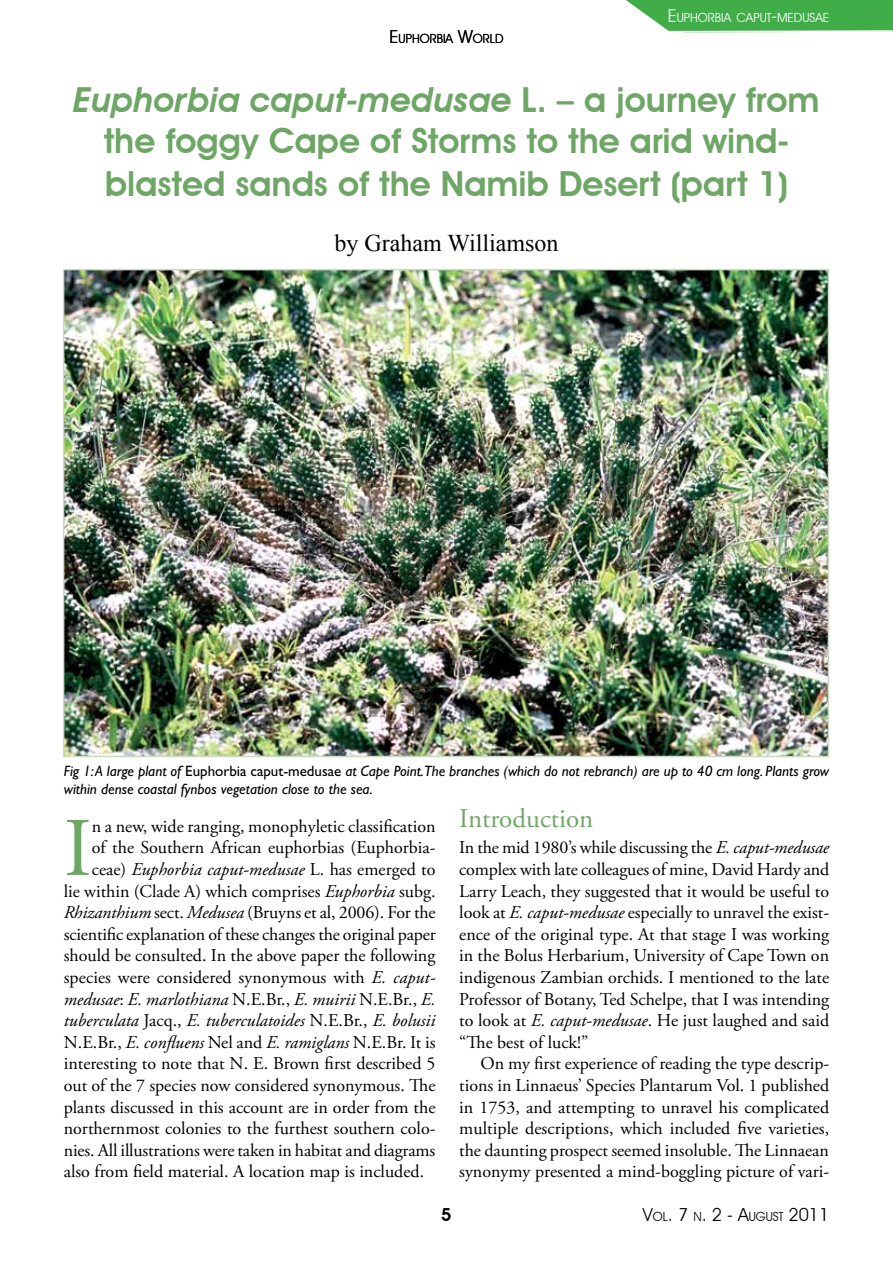
<style>
.page{position:relative;width:893px;height:1263px;background:#fff}
.page>*{position:absolute;margin:0;border:0;box-sizing:border-box;transform-origin:0 0}
.t1{font:83.1px "Adobe Garamond Pro";color:#6da665}
.t2{font:600 34.5px/42.3px "Avant Garde IT Cby BT";color:#6da665;text-align:center}
.t3{font:27px "Adobe Garamond Pro";color:#6fa767}
.t4{font:24px "Times New Roman";color:#000}
.t5{font:18px/21.6px "Adobe Garamond Pro";color:#000;text-align:justify}
.t6{font:italic 18px "Adobe Garamond Pro";color:#000}
.t7{font:18px "Avant Garde IT Cby BT";color:#000}
.t8{font:600 18px "Avant Garde IT Cby BT";color:#000}
.t9{font:italic 15px/18px "Gill Sans Std";color:#000}
.t10{font:12.6px "Avant Garde IT Cby BT";color:#fff}
.t11{font:12.6px "Avant Garde IT Cby BT";color:#000}
.s1{font-size:18px}
.s2{font-style:italic}
.s3{font-style:normal}
.s4{font-size:12.6px}
</style>
<div class="page">
<svg style="left:626px;top:0;width:267px;height:33px;background:#5cb862"></svg>
<img style="left:66px;top:272px;width:760px;height:482px">
<div style="left:63px;top:269px;width:766px;height:488px;border:2px solid #cbdac3"></div>
<p class="t11" style="left:390px;top:31px;width:115px"><span class="s1">E</span>UPHORBIA <span class="s1">W</span>ORLD</p>
<p class="t10" style="left:683px;top:9px;width:130px"><span class="s1">E</span>UPHORBIA <span class="s1">S</span>EE D ATLA</p>
<p class="t10" style="left:668px;top:9px;width:156px"><span class="s1">E</span>UPHORBIA CAPUT<span class="s1">-</span>MEDUSAE</p>
<h2 class="t2" style="left:74px;top:78px;width:747px"><span class="s2">Euphorbia caput-medusae</span> L. – a journey from the foggy Cape of Storms to the arid wind&shy;blasted sands of the Namib Desert (part 1)</h2>
<h3 class="t4" style="left:335px;top:227px;width:225px">by Graham Williamson</h3>
<p class="t9" style="left:64px;top:762px;width:767px">Fig 1: A large plant of <span class="s3">Euphorbia caput-medusae</span> at Cape Point.The branches (which do not rebranch) are up to 40 cm long. Plants grow within dense coastal fynbos vegetation close to the sea.</p>
<h1 class="t1" style="left:64px;top:799px;width:30px">I</h1>
<p class="t5" style="left:92px;top:816px;width:345px">n a new, wide ranging, monophyletic classification</p>
<p class="t5" style="left:92px;top:837px;width:345px">of the Southern African euphorbias (Euphorbia-</p>
<p class="t6" style="left:92px;top:858px;width:345px"><span class="s3">ceae)</span> Euphorbia caput-medusae <span class="s3">L. has emerged to</span></p>
<p class="t5" style="left:64px;top:881px;width:373px">lie within (Clade A) which comprises <span class="s2">Euphorbia</span> subg.</p>
<p class="t5" style="left:64px;top:902px;width:373px"><span class="s2">Rhizanthium</span> sect. <span class="s2">Medusea</span> (Bruyns et al, 2006). For the</p>
<p class="t5" style="left:64px;top:924px;width:373px">scientific explanation of these changes the original paper</p>
<p class="t5" style="left:64px;top:945px;width:373px">should be consulted. In the above paper the following</p>
<p class="t5" style="left:64px;top:967px;width:373px">species were considered synonymous with <span class="s2">E. caput-</span></p>
<p class="t6" style="left:64px;top:988px;width:373px">medusae<span class="s3">:</span> E. marlothiana <span class="s3">N.E.Br.,</span> E. muirii <span class="s3">N.E.Br.,</span> E.</p>
<p class="t6" style="left:64px;top:1009px;width:373px">tuberculata <span class="s3">Jacq.,</span> E. tuberculatoides <span class="s3">N.E.Br.,</span> E. bolusii</p>
<p class="t5" style="left:64px;top:1032px;width:373px">N.E.Br., <span class="s2">E. confluens</span> Nel and <span class="s2">E. ramiglans</span> N.E.Br. It is</p>
<p class="t5" style="left:64px;top:1053px;width:373px">interesting to note that N. E. Brown first described 5</p>
<p class="t5" style="left:64px;top:1075px;width:373px">out of the 7 species now considered synonymous. The</p>
<p class="t5" style="left:64px;top:1097px;width:373px">plants discussed in this account are in order from the</p>
<p class="t5" style="left:64px;top:1118px;width:373px">northernmost colonies to the furthest southern colo-</p>
<p class="t5" style="left:64px;top:1140px;width:373px">nies. All illustrations were taken in habitat and diagrams</p>
<p class="t5" style="left:64px;top:1161px;width:362px">also from field material. A location map is included.</p>
<h3 class="t3" style="left:459px;top:802px;width:136px">Introduction</h3>
<p class="t5" style="left:459px;top:837px;width:372px">In the mid 1980’s while discussing the <span class="s2">E. caput-medusae </span>complex with late colleagues of mine, David Hardy and Larry Leach, they suggested that it would be useful to look at <span class="s2">E. caput-medusae</span> especially to unravel the exist&shy;ence of the original type. At that stage I was working in the Bolus Herbarium, University of Cape Town on indigenous Zambian orchids. I mentioned to the late Professor of Botany, Ted Schelpe, that I was intending to look at <span class="s2">E. caput-medusae</span>. He just laughed and said “The best of luck!”</p>
<p class="t5" style="left:459px;top:1053px;width:371px;text-indent:21px">On my first experience of reading the type descrip&shy;tions in Linnaeus’ Species Plantarum Vol. 1 published in 1753, and attempting to unravel his complicated multiple descriptions, which included five varieties, the daunting prospect seemed insoluble. The Linnaean synonymy presented a mind-boggling picture of vari-</p>
<p class="t8" style="left:441px;top:1203px;width:12px">5</p>
<p class="t7" style="left:643px;top:1203px;width:188px">V<span class="s4">OL</span>. 7 <span class="s4">N</span>. 2 - A<span class="s4">UGUST</span> 2011</p>
</div>
